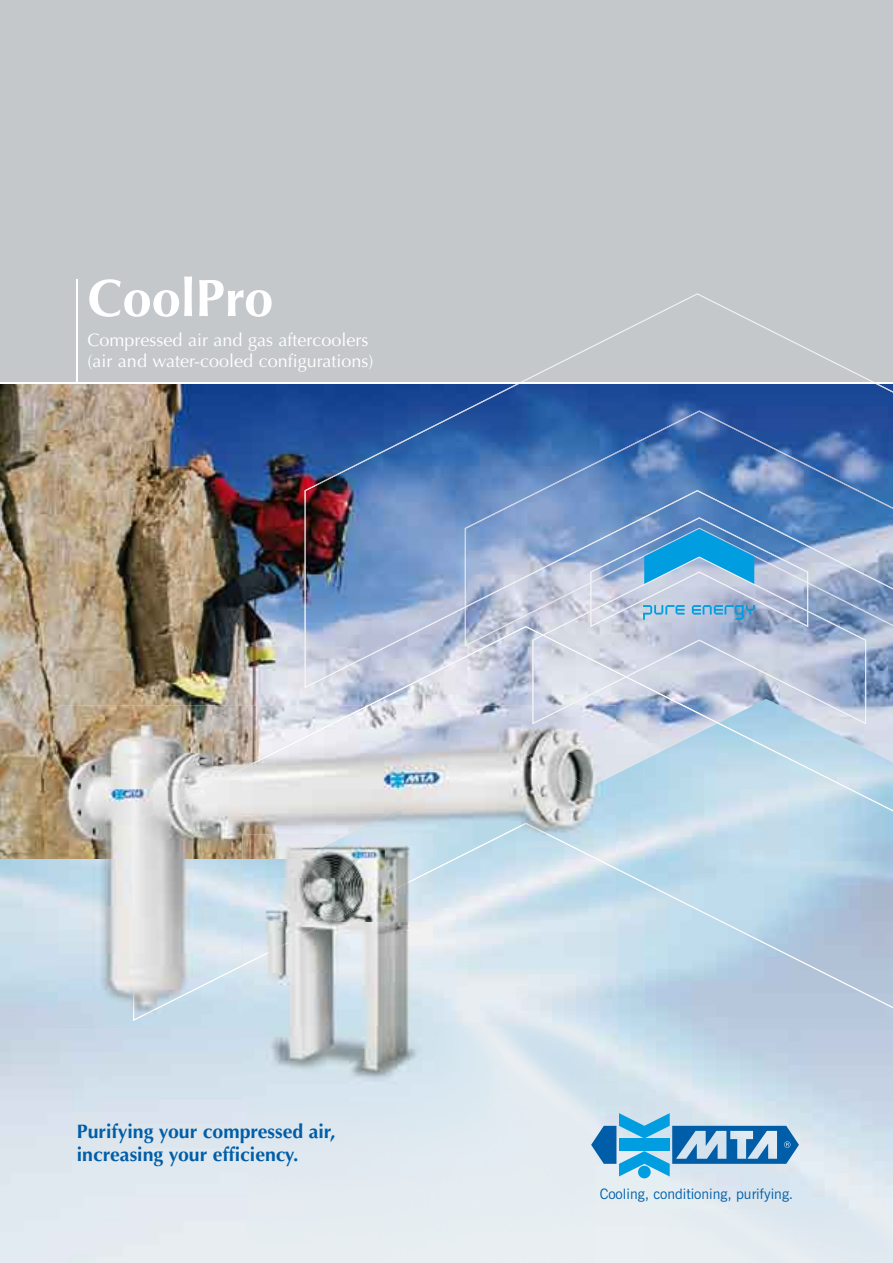
<style>
.page{position:relative;width:893px;height:1263px;background:#fff}
.page>*{position:absolute;margin:0;border:0;box-sizing:border-box;transform-origin:0 0}
.t1{font:700 52.5px "Optima LT";color:#fff}
.t2{font:700 19.5px/23.4px "Optima LT";color:#005ea8}
.t3{font:18px/21px "Optima LT";color:#fff}
.t4{font:14.4px "News Gothic BT";color:#005ea8}
</style>
<div class="page">
<img style="left:596px;top:1021px;width:49px;height:242px">
<div style="left:0;top:0;width:893px;height:385px;background:#c4c8cb"></div>
<img style="left:0;top:384px;width:893px;height:475px">
<img style="left:590px;top:517px;width:218px;height:109px">
<img style="left:605px;top:410px;width:189px;height:48px">
<img style="left:511px;top:458px;width:97px;height:47px">
<img style="left:790px;top:458px;width:98px;height:47px">
<img style="left:465px;top:505px;width:53px;height:121px">
<img style="left:839px;top:505px;width:54px;height:121px">
<img style="left:556px;top:552px;width:97px;height:47px">
<img style="left:745px;top:552px;width:95px;height:47px">
<img style="left:518px;top:599px;width:14px;height:21px">
<img style="left:610px;top:582px;width:175px;height:2px">
<img style="left:615px;top:556px;width:169px;height:42px">
<img style="left:532px;top:598px;width:96px;height:28px">
<img style="left:771px;top:598px;width:95px;height:28px">
<img style="left:590px;top:610px;width:218px;height:2px">
<svg style="left:644px;top:536px;width:110px;height:48px;background:#4baadc"></svg>
<svg style="left:643px;top:605px;width:42px;height:15px"></svg>
<svg style="left:692px;top:605px;width:63px;height:15px"></svg>
<svg style="left:133px;top:626px;width:760px;height:395px;background:#b8c9d8"></svg>
<svg style="left:521px;top:293px;width:353px;height:89px"></svg>
<img style="left:417px;top:384px;width:105px;height:50px">
<img style="left:872px;top:384px;width:21px;height:9px">
<img style="left:316px;top:433px;width:105px;height:52px">
<img style="left:305px;top:484px;width:53px;height:204px">
<img style="left:606px;top:490px;width:182px;height:46px">
<img style="left:505px;top:535px;width:105px;height:52px">
<img style="left:785px;top:535px;width:105px;height:52px">
<img style="left:403px;top:586px;width:105px;height:52px">
<svg style="left:887px;top:586px;width:6px;height:3px"></svg>
<img style="left:358px;top:637px;width:49px;height:25px">
<hr style="left:0;top:382px;width:893px;height:2px;background:#fff">
<img style="left:402px;top:808px;width:214px;height:26px">
<img style="left:213px;top:811px;width:28px;height:48px">
<img style="left:241px;top:705px;width:161px;height:154px">
<img style="left:402px;top:705px;width:214px;height:103px">
<img style="left:532px;top:705px;width:38px;height:19px">
<img style="left:58px;top:859px;width:184px;height:166px">
<img style="left:58px;top:705px;width:155px;height:154px">
<img style="left:212px;top:705px;width:104px;height:78px">
<img style="left:433px;top:824px;width:183px;height:201px">
<img style="left:262px;top:705px;width:108px;height:53px">
<img style="left:157px;top:758px;width:108px;height:53px">
<img style="left:133px;top:810px;width:54px;height:211px">
<img style="left:445px;top:823px;width:162px;height:40px">
<img style="left:433px;top:863px;width:15px;height:8px">
<svg style="left:604px;top:863px;width:12px;height:6px"></svg>
<svg style="left:235px;top:965px;width:7px;height:4px"></svg>
<img style="left:187px;top:968px;width:51px;height:26px">
<img style="left:242px;top:1025px;width:191px;height:77px">
<img style="left:242px;top:834px;width:143px;height:191px">
<img style="left:385px;top:834px;width:48px;height:35px">
<img style="left:242px;top:834px;width:106px;height:25px">
<img style="left:330px;top:871px;width:103px;height:51px">
<img style="left:385px;top:922px;width:48px;height:103px">
<img style="left:336px;top:869px;width:97px;height:49px">
<img style="left:242px;top:918px;width:97px;height:48px">
<svg style="left:591px;top:1113px;width:208px;height:63px;background:#7eb6d9"></svg>
<div style="left:638px;top:1166px;width:13px;height:12px;background:#009ee0;border-radius:50%"></div>
<hr style="left:76px;top:279px;width:2px;height:104px;background:#fff">
<h1 class="t1" style="left:87px;top:268px;width:187px">CoolPro</h1>
<p class="t3" style="left:87px;top:330px;width:288px">Compressed air and gas aftercoolers (air and water-cooled configurations)</p>
<p class="t2" style="left:77px;top:1120px;width:260px">Purifying your compressed air, increasing your efficiency.</p>
<p class="t4" style="left:600px;top:1185px;width:195px">Cooling, conditioning, purifying.</p>
</div>
